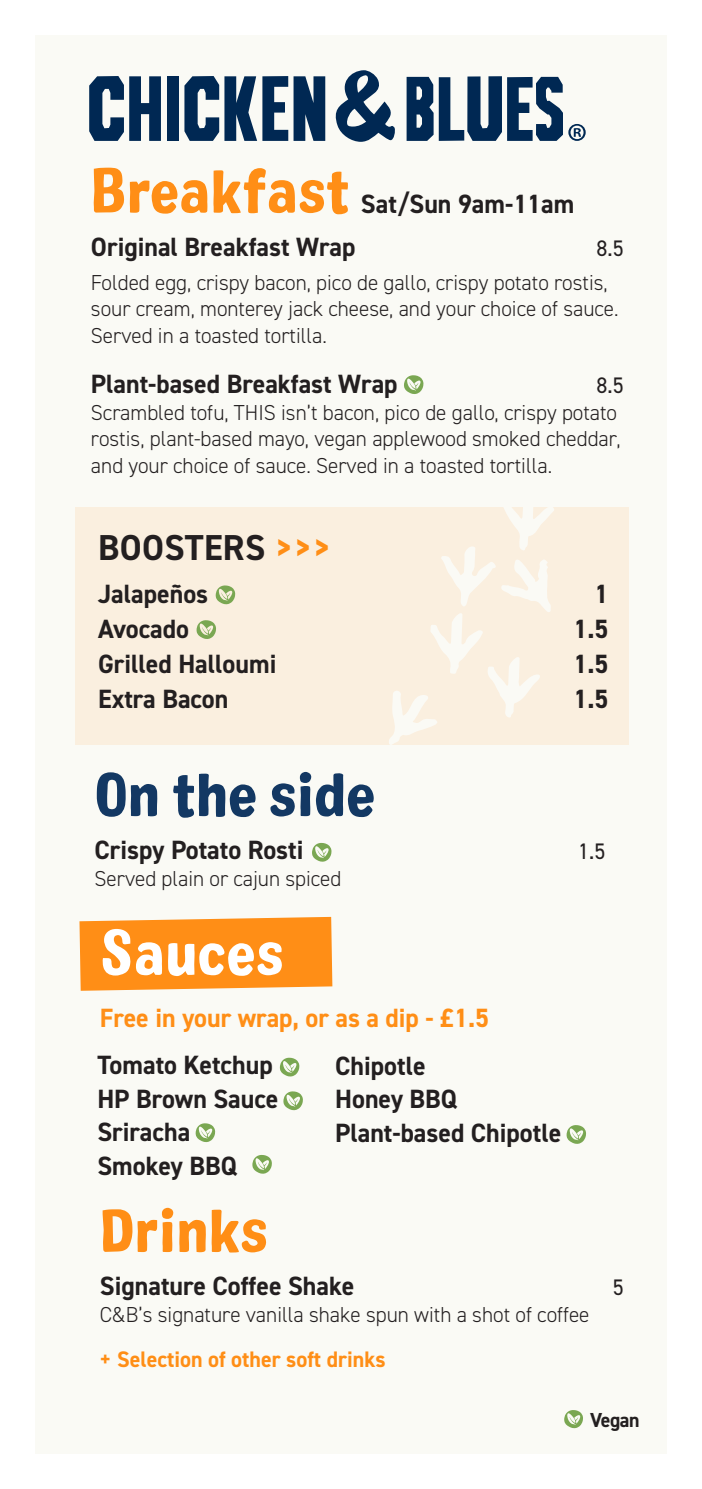
<style>
.page{position:relative;width:702px;height:1489px;background:#fff}
.page>*{position:absolute;margin:0;border:0;box-sizing:border-box;transform-origin:0 0}
.t1{font:900 60px "Colby Narrow";color:#ff8e16}
.t2{font:900 60px "Colby Narrow";color:#133863}
.t3{font:900 60px "Colby Narrow";color:#fff}
.t4{font:700 36.25px "DIN2014";letter-spacing:.01em;color:#231f20}
.t5{font:700 26.5px/33.5px "DIN2014";color:#231f20}
.t6{font:700 26.5px "DIN2014";color:#ff8e16}
.t7{font:700 22.5px "DIN2014";color:#ff8e16}
.t8{font:22.5px "DIN2014";color:#231f20}
.t9{font:300 21.75px/26.5px "DIN2014";color:#231f20}
.t10{font:700 20.25px "DIN2014";letter-spacing:-.02em;color:#231f20}
.s1{color:#ff8e16}
</style>
<div class="page">
<div style="left:35px;top:35px;width:631px;height:1418px;background:#fafaf5"></div>
<svg style="left:89px;top:76px;width:72px;height:65px"></svg>
<div style="left:167px;top:76px;width:12px;height:65px;background:#002853"></div>
<svg style="left:184px;top:76px;width:141px;height:65px"></svg>
<svg style="left:406px;top:77px;width:27px;height:64px"></svg>
<svg style="left:335px;top:70px;width:60px;height:72px"></svg>
<svg style="left:439px;top:76px;width:146px;height:65px"></svg>
<div style="left:75px;top:507px;width:553px;height:238px;background:#faefdf"></div>
<svg style="left:216px;top:585px;width:19px;height:19px"></svg>
<svg style="left:196px;top:620px;width:20px;height:19px"></svg>
<svg style="left:389px;top:507px;width:165px;height:238px"></svg>
<svg style="left:79px;top:916px;width:253px;height:74px"></svg>
<svg style="left:312px;top:842px;width:19px;height:19px"></svg>
<svg style="left:404px;top:375px;width:19px;height:19px"></svg>
<svg style="left:564px;top:1410px;width:19px;height:18px"></svg>
<svg style="left:280px;top:1057px;width:19px;height:19px"></svg>
<svg style="left:283px;top:1091px;width:20px;height:19px"></svg>
<svg style="left:196px;top:1123px;width:19px;height:19px"></svg>
<svg style="left:252px;top:1155px;width:20px;height:18px"></svg>
<svg style="left:566px;top:1125px;width:20px;height:18px"></svg>
<p class="t1" style="left:91px;top:165px;width:260px">Breakfast</p>
<p class="t5" style="left:361px;top:186px;width:215px">Sat/Sun 9am-11am</p>
<p class="t5" style="left:91px;top:230px;width:266px">Original Breakfast Wrap</p>
<p class="t8" style="left:596px;top:234px;width:29px">8.5</p>
<p class="t9" style="left:91px;top:269px;width:529px">Folded egg, crispy bacon, pico de gallo, crispy potato rostis, sour cream, monterey jack cheese, and your choice of sauce.<br>Served in a toasted tortilla.</p>
<p class="t5" style="left:91px;top:367px;width:308px">Plant-based Breakfast Wrap</p>
<p class="t8" style="left:596px;top:371px;width:29px">8.5</p>
<p class="t9" style="left:91px;top:399px;width:527px">Scrambled tofu, THIS isn’t bacon, pico de gallo, crispy potato</p>
<p class="t9" style="left:91px;top:425px;width:531px">rostis, plant-based mayo, vegan applewood smoked cheddar, and your choice of sauce. Served in a toasted tortilla.</p>
<p class="t4" style="left:98px;top:523px;width:235px">BOOSTERS <span class="s1">&gt;&gt;&gt;</span></p>
<p class="t5" style="left:98px;top:577px;width:112px">Jalapeños</p>
<p class="t5" style="left:594px;top:577px;width:15px">1</p>
<p class="t5" style="left:98px;top:612px;width:92px">Avocado</p>
<p class="t5" style="left:573px;top:612px;width:37px">1.5</p>
<p class="t5" style="left:98px;top:647px;width:180px">Grilled Halloumi</p>
<p class="t5" style="left:573px;top:647px;width:37px">1.5</p>
<p class="t5" style="left:98px;top:682px;width:132px">Extra Bacon</p>
<p class="t5" style="left:573px;top:682px;width:37px">1.5</p>
<p class="t2" style="left:95px;top:768px;width:282px">On the side</p>
<p class="t5" style="left:95px;top:833px;width:210px">Crispy Potato Rosti</p>
<p class="t8" style="left:578px;top:837px;width:29px">1.5</p>
<p class="t9" style="left:95px;top:865px;width:248px">Served plain or cajun spiced</p>
<p class="t3" style="left:100px;top:927px;width:185px">Sauces</p>
<p class="t6" style="left:100px;top:1000px;width:391px">Free in your wrap, or as a dip - £1.5</p>
<p class="t5" style="left:97px;top:1047px;width:182px">Tomato Ketchup<br>HP Brown Sauce<br>Sriracha<br>Smokey BBQ</p>
<p class="t5" style="left:335px;top:1048px;width:228px">Chipotle<br>Honey BBQ<br>Plant-based Chipotle</p>
<p class="t1" style="left:100px;top:1204px;width:169px">Drinks</p>
<p class="t5" style="left:100px;top:1268px;width:256px">Signature Coffee Shake</p>
<p class="t8" style="left:612px;top:1273px;width:12px">5</p>
<p class="t9" style="left:100px;top:1300px;width:491px">C&amp;B’s signature vanilla shake spun with a shot of coffee</p>
<p class="t7" style="left:100px;top:1343px;width:287px">+ Selection of other soft drinks</p>
<p class="t10" style="left:590px;top:1406px;width:51px">Vegan</p>
</div>
